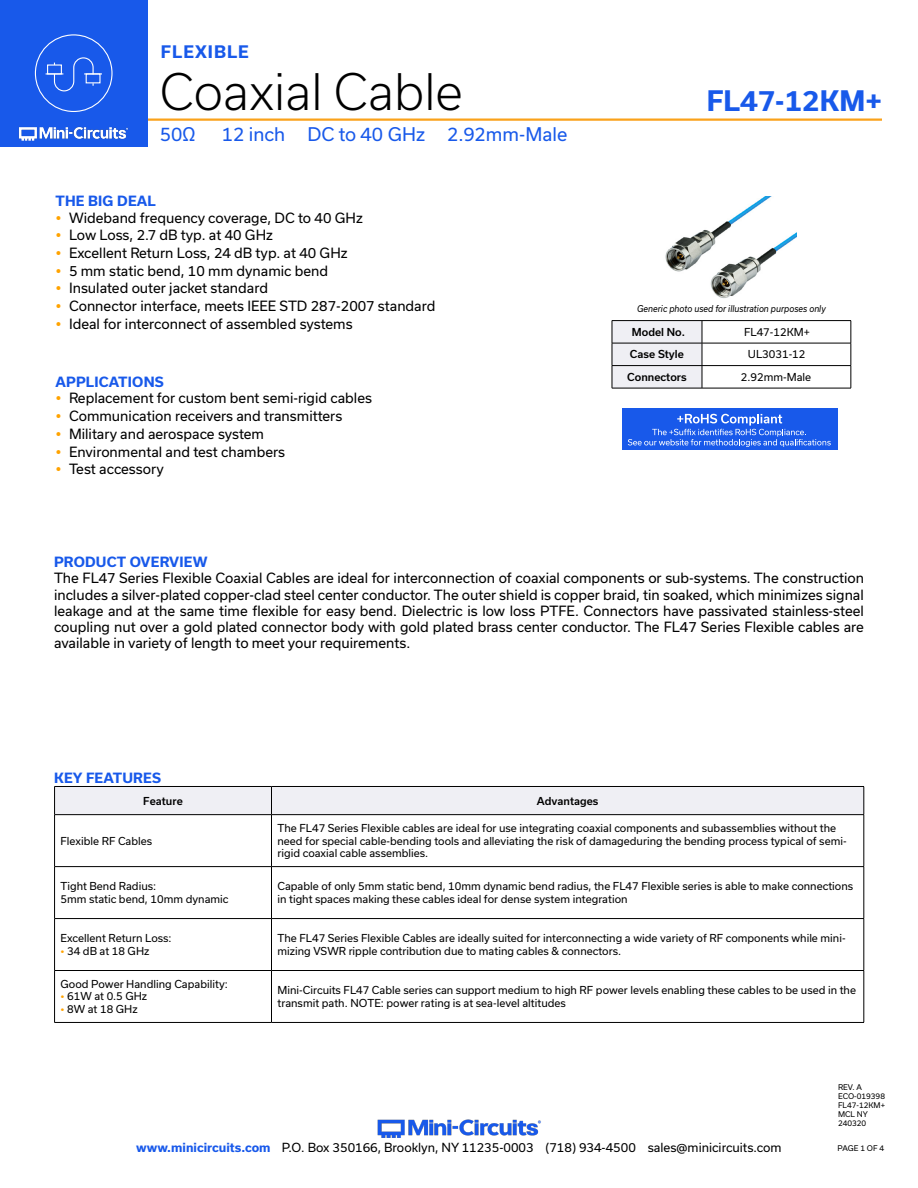
<style>
.page{position:relative;width:918px;height:1188px;background:#fff}
.page>*{position:absolute;margin:0;border:0;box-sizing:border-box;transform-origin:0 0}
.t1{font:300 48px "Usual";color:#000}
.t2{font:700 27px "Usual";color:#1859ea}
.t3{font:18px "Usual";color:#1859ea}
.t4{font:700 16.5px "Usual";letter-spacing:.065em;color:#1859ea}
.Regular_Copy{font:13.5px/16.2px "Usual";color:#000;text-align:justify}
.Blue_Headers{font:700 13.5px "Usual";letter-spacing:.015em;color:#1859ea}
.t5{font:12px "Usual";color:#000}
.Table_Body_Left_Justified{font:10.5px/12.6px "Usual";color:#000}
.Table_Header_Center{font:500 10.5px "Usual";color:#000}
.Table_Body_Center{font:10.5px "Usual";color:#000}
.Generic_photo_text{font:italic 9px "Usual";color:#000;scale:.9 1}
.Revision{font:7.5px "Usual";color:#000}
.s1{color:#ffa300}
.s2{font-weight:700;color:#1859ea}
</style>
<div class="page">
<hr style="left:129px;top:118px;width:753px;height:3px;background:#faa21b">
<div style="left:0;top:0;width:147px;height:147px;background:#1859ea"></div>
<hr style="left:917px;top:0;width:1px;height:147px;background:#1859ea">
<img style="left:18px;top:126px;width:111px;height:15px">
<div style="left:35px;top:34px;width:77px;height:78px;border:1px solid #fff;border-radius:50%"></div>
<svg style="left:46px;top:57px;width:56px;height:35px"></svg>
<img style="left:377px;top:1119px;width:164px;height:19px">
<div style="left:54px;top:786px;width:811px;height:29px;background:#efeff4"></div>
<hr style="left:54px;top:814px;width:218px;height:1px;background:#000">
<hr style="left:54px;top:815px;width:1px;height:51px;background:#000">
<hr style="left:272px;top:814px;width:592px;height:1px;background:#000">
<hr style="left:271px;top:815px;width:1px;height:51px;background:#000">
<hr style="left:864px;top:815px;width:1px;height:51px;background:#000">
<hr style="left:54px;top:866px;width:218px;height:1px;background:#000">
<hr style="left:54px;top:867px;width:1px;height:51px;background:#000">
<hr style="left:272px;top:866px;width:592px;height:1px;background:#000">
<hr style="left:271px;top:867px;width:1px;height:51px;background:#000">
<hr style="left:864px;top:867px;width:1px;height:51px;background:#000">
<hr style="left:54px;top:918px;width:218px;height:1px;background:#000">
<hr style="left:54px;top:919px;width:1px;height:51px;background:#000">
<hr style="left:272px;top:918px;width:592px;height:1px;background:#000">
<hr style="left:271px;top:919px;width:1px;height:51px;background:#000">
<hr style="left:864px;top:919px;width:1px;height:51px;background:#000">
<hr style="left:54px;top:970px;width:218px;height:1px;background:#000">
<hr style="left:54px;top:971px;width:1px;height:51px;background:#000">
<hr style="left:272px;top:970px;width:592px;height:1px;background:#000">
<hr style="left:271px;top:971px;width:1px;height:51px;background:#000">
<hr style="left:864px;top:971px;width:1px;height:51px;background:#000">
<hr style="left:54px;top:1022px;width:218px;height:1px;background:#000">
<hr style="left:272px;top:1022px;width:592px;height:1px;background:#000">
<hr style="left:612px;top:320px;width:90px;height:1px;background:#000">
<hr style="left:702px;top:320px;width:149px;height:1px;background:#000">
<hr style="left:702px;top:343px;width:149px;height:1px;background:#000">
<hr style="left:702px;top:365px;width:149px;height:1px;background:#000">
<svg style="left:612px;top:321px;width:91px;height:67px"></svg>
<svg style="left:851px;top:321px;width:1px;height:67px"></svg>
<hr style="left:612px;top:388px;width:90px;height:1px;background:#000">
<hr style="left:702px;top:388px;width:149px;height:1px;background:#000">
<div style="left:622px;top:408px;width:216px;height:42px;background:#1859ea"></div>
<svg style="left:628px;top:414px;width:203px;height:33px"></svg>
<img style="left:665px;top:196px;width:132px;height:102px">
<p class="t4" style="left:161px;top:42px;width:89px">FLEXIBLE</p>
<h1 class="t1" style="left:160px;top:64px;width:305px">Coaxial Cable</h1>
<h3 class="t3" style="left:160px;top:124px;width:37px">50Ω</h3>
<h3 class="t3" style="left:222px;top:124px;width:347px">12 inch DC to 40 GHz 2.92mm-Male</h3>
<p class="Blue_Headers" style="left:56px;top:193px;width:102px">THE BIG DEAL</p>
<p class="Regular_Copy" style="left:69px;top:209px;width:295px">Wideband frequency coverage, DC to 40 GHz</p>
<p class="Regular_Copy" style="left:69px;top:227px;width:205px">Low Loss, 2.7 dB typ. at 40 GHz</p>
<p class="Regular_Copy" style="left:69px;top:245px;width:280px">Excellent Return Loss, 24 dB typ. at 40 GHz</p>
<p class="Regular_Copy" style="left:69px;top:262px;width:261px">5 mm static bend, 10 mm dynamic bend</p>
<p class="Regular_Copy" style="left:69px;top:280px;width:201px">Insulated outer jacket standard</p>
<p class="Regular_Copy" style="left:69px;top:298px;width:368px">Connector interface, meets IEEE STD 287-2007 standard</p>
<p class="Regular_Copy" style="left:69px;top:316px;width:285px">Ideal for interconnect of assembled systems</p>
<p class="Blue_Headers" style="left:56px;top:374px;width:110px">APPLICATIONS</p>
<p class="Regular_Copy" style="left:69px;top:390px;width:305px">Replacement for custom bent semi-rigid cables</p>
<p class="Regular_Copy" style="left:69px;top:408px;width:275px">Communication receivers and transmitters</p>
<p class="Regular_Copy" style="left:69px;top:426px;width:197px">Military and aerospace system</p>
<p class="Regular_Copy" style="left:69px;top:443px;width:218px">Environmental and test chambers</p>
<p class="Regular_Copy" style="left:69px;top:461px;width:96px">Test accessory</p>
<h2 class="t2" style="left:707px;top:85px;width:177px">FL47-12KM+</h2>
<p class="Generic_photo_text" style="left:637px;top:304px;width:211px">Generic photo used for illustration purposes only</p>
<p class="Table_Header_Center" style="left:632px;top:326px;width:55px">Model No.</p>
<p class="Table_Body_Center" style="left:744px;top:326px;width:67px">FL47-12KM+</p>
<p class="Table_Header_Center" style="left:630px;top:348px;width:55px">Case Style</p>
<p class="Table_Body_Center" style="left:748px;top:348px;width:59px">UL3031-12</p>
<p class="Table_Header_Center" style="left:627px;top:371px;width:61px">Connectors</p>
<p class="Table_Body_Center" style="left:741px;top:371px;width:72px">2.92mm-Male</p>
<p class="Blue_Headers" style="left:54px;top:554px;width:155px">PRODUCT OVERVIEW</p>
<p class="Regular_Copy" style="left:54px;top:570px;width:812px">The FL47 Series Flexible Coaxial Cables are ideal for interconnection of coaxial components or sub-systems. The construction includes a silver-plated copper-clad steel center conductor. The outer shield is copper braid, tin soaked, which minimizes signal leakage and at the same time flexible for easy bend. Dielectric is low loss PTFE. Connectors have passivated stainless-steel coupling nut over a gold plated connector body with gold plated brass center conductor. The FL47 Series Flexible cables are available in variety of length to meet your requirements.</p>
<p class="Blue_Headers" style="left:54px;top:770px;width:108px">KEY FEATURES</p>
<p class="Table_Header_Center" style="left:143px;top:795px;width:41px">Feature</p>
<p class="Table_Header_Center" style="left:537px;top:795px;width:63px">Advantages</p>
<p class="Table_Body_Left_Justified" style="left:61px;top:834px;width:93px">Flexible RF Cables</p>
<p class="Table_Body_Left_Justified" style="left:278px;top:822px;width:571px">The FL47 Series Flexible cables are ideal for use integrating coaxial components and subassemblies without the need for special cable-bending tools and alleviating the risk of damageduring the bending process typical of semi&shy;rigid coaxial cable assemblies.</p>
<p class="Table_Body_Left_Justified" style="left:61px;top:880px;width:97px">Tight Bend Radius:</p>
<p class="Table_Body_Left_Justified" style="left:61px;top:893px;width:170px">5mm static bend, 10mm dynamic</p>
<p class="Table_Body_Left_Justified" style="left:61px;top:932px;width:113px">Excellent Return Loss:</p>
<p class="Table_Body_Left_Justified" style="left:61px;top:945px;width:90px"><span class="s1">•</span> 34 dB at 18 GHz</p>
<p class="Table_Body_Left_Justified" style="left:61px;top:978px;width:169px">Good Power Handling Capability:</p>
<p class="Table_Body_Left_Justified" style="left:61px;top:990px;width:88px"><span class="s1">•</span> 61W at 0.5 GHz</p>
<p class="Table_Body_Left_Justified" style="left:61px;top:1003px;width:79px"><span class="s1">•</span> 8W at 18 GHz</p>
<p class="Table_Body_Left_Justified" style="left:278px;top:880px;width:577px">Capable of only 5mm static bend, 10mm dynamic bend radius, the FL47 Flexible series is able to make connections in tight spaces making these cables ideal for dense system integration</p>
<p class="Table_Body_Left_Justified" style="left:278px;top:932px;width:570px">The FL47 Series Flexible Cables are ideally suited for interconnecting a wide variety of RF components while mini&shy;mizing VSWR ripple contribution due to mating cables &amp; connectors.</p>
<p class="Table_Body_Left_Justified" style="left:278px;top:984px;width:580px">Mini-Circuits FL47 Cable series can support medium to high RF power levels enabling these cables to be used in the transmit path. NOTE: power rating is at sea-level altitudes</p>
<p class="Revision" style="left:838px;top:1082px;width:25px">REV. A</p>
<p class="Revision" style="left:838px;top:1091px;width:48px">ECO-019398</p>
<p class="Revision" style="left:838px;top:1100px;width:48px">FL47-12KM+</p>
<p class="Revision" style="left:838px;top:1109px;width:31px">MCL NY</p>
<p class="Revision" style="left:838px;top:1118px;width:30px">240320</p>
<p class="t5" style="left:136px;top:1141px;width:647px"><span class="s2">www.minicircuits.com</span> P.O. Box 350166, Brooklyn, NY 11235-0003 (718) 934-4500 sales@minicircuits.com</p>
<p class="Revision" style="left:838px;top:1144px;width:48px">PAGE 1 OF 4</p>
</div>
